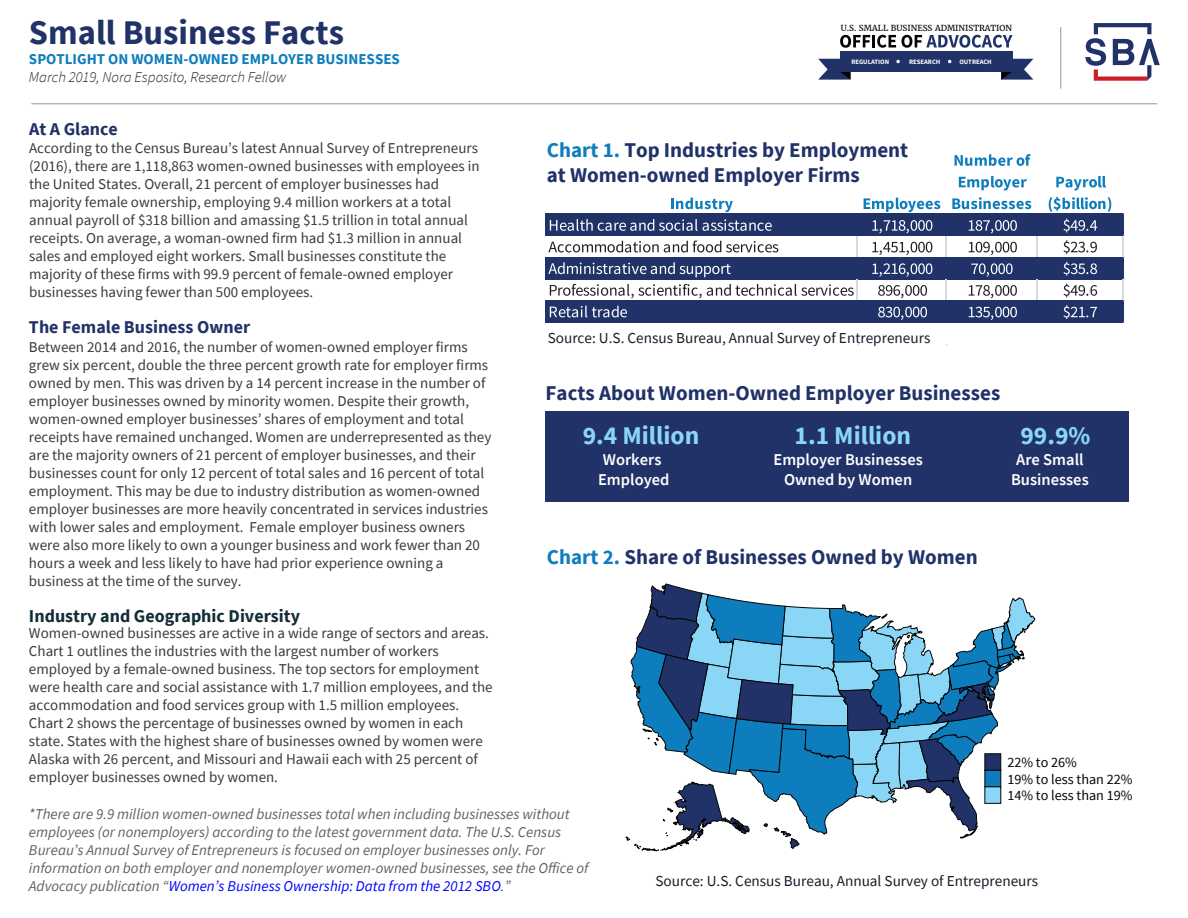
<style>
.page{position:relative;width:1188px;height:918px;background:#fff}
.page>*{position:absolute;margin:0;border:0;box-sizing:border-box;transform-origin:0 0}
.t1{font:700 34.5px "Source Sans Pro";color:#213268}
.t2{font:700 25.5px "Source Sans Pro";color:#89d6f7}
.t3{font:700 21px/25.2px "Source Sans Pro";color:#213268}
.t4{font:700 18px "Source Sans Pro";color:#213268}
.t5{font:700 18px "Source Sans Pro";color:#142d37}
.t6{font:600 16.5px/19.8px "Source Sans Pro";color:#fff;text-align:center}
.t7{font:15.15px "Source Sans Pro";color:#181c28}
.t8{font:15px/18px "Source Sans Pro";color:#393a39}
.t9{font:italic 15px/18px "Source Sans Pro";color:#606160}
.t10{font:700 15px "Source Sans Pro";color:#0e7dbd}
.t11{font:italic 300 15px "Source Sans Pro";color:#231f20}
.t12{font:14.1px/16.5px "Source Sans Pro";color:#050504}
.t13{font:8.25px "Merriweather";color:#050504}
.t14{font:700 6.6px "Source Sans Pro";color:#fff}
.s1{color:#0e7dbd}
.s2{color:#00f}
</style>
<div class="page">
<hr style="left:31px;top:103px;width:1126px;height:1px;background:#969696">
<hr style="left:1060px;top:27px;width:1px;height:62px;background:#969696">
<svg style="left:818px;top:59px;width:33px;height:21px"></svg>
<svg style="left:1001px;top:59px;width:32px;height:21px"></svg>
<div style="left:840px;top:51px;width:172px;height:21px;background:#213268"></div>
<svg style="left:896px;top:60px;width:4px;height:3px"></svg>
<svg style="left:840px;top:35px;width:173px;height:13px"></svg>
<svg style="left:1085px;top:23px;width:75px;height:58px"></svg>
<div style="left:545px;top:257px;width:578px;height:22px;background:#213268"></div>
<div style="left:545px;top:300px;width:578px;height:23px;background:#213268"></div>
<svg style="left:1037px;top:279px;width:1px;height:21px"></svg>
<svg style="left:946px;top:279px;width:1px;height:21px"></svg>
<svg style="left:1037px;top:236px;width:1px;height:21px"></svg>
<svg style="left:946px;top:236px;width:1px;height:21px"></svg>
<svg style="left:550px;top:306px;width:77px;height:11px"></svg>
<svg style="left:878px;top:307px;width:49px;height:13px"></svg>
<svg style="left:969px;top:307px;width:48px;height:13px"></svg>
<svg style="left:1063px;top:305px;width:34px;height:14px"></svg>
<svg style="left:872px;top:263px;width:60px;height:14px"></svg>
<svg style="left:971px;top:263px;width:42px;height:14px"></svg>
<svg style="left:1063px;top:262px;width:34px;height:14px"></svg>
<svg style="left:1122px;top:278px;width:3px;height:23px"></svg>
<div style="left:545px;top:213px;width:578px;height:23px;background:#213268"></div>
<svg style="left:548px;top:219px;width:310px;height:81px"></svg>
<svg style="left:872px;top:220px;width:60px;height:13px"></svg>
<svg style="left:969px;top:220px;width:48px;height:13px"></svg>
<svg style="left:1063px;top:219px;width:34px;height:13px"></svg>
<svg style="left:1122px;top:235px;width:3px;height:23px"></svg>
<svg style="left:952px;top:197px;width:79px;height:12px"></svg>
<svg style="left:955px;top:154px;width:76px;height:12px"></svg>
<svg style="left:959px;top:176px;width:68px;height:14px"></svg>
<svg style="left:671px;top:198px;width:62px;height:14px"></svg>
<svg style="left:864px;top:198px;width:76px;height:14px"></svg>
<svg style="left:872px;top:242px;width:60px;height:13px"></svg>
<svg style="left:969px;top:242px;width:48px;height:13px"></svg>
<svg style="left:1056px;top:176px;width:50px;height:14px"></svg>
<svg style="left:1049px;top:197px;width:62px;height:15px"></svg>
<svg style="left:1063px;top:240px;width:34px;height:14px"></svg>
<svg style="left:878px;top:285px;width:49px;height:13px"></svg>
<svg style="left:969px;top:285px;width:48px;height:13px"></svg>
<svg style="left:1063px;top:283px;width:34px;height:14px"></svg>
<div style="left:545px;top:411px;width:583px;height:91px;background:#213268"></div>
<svg style="left:625px;top:583px;width:411px;height:269px"></svg>
<div style="left:984px;top:753px;width:17px;height:18px;background:#213268;border:1px solid #050504"></div>
<div style="left:984px;top:770px;width:17px;height:17px;background:#0e7dbd;border:1px solid #050504"></div>
<div style="left:984px;top:786px;width:17px;height:18px;background:#89d6f7;border:1px solid #050504"></div>
<h1 class="t1" style="left:29px;top:9px;width:317px">Small Business Facts</h1>
<h5 class="t10" style="left:29px;top:49px;width:372px">SPOTLIGHT ON WOMEN-OWNED EMPLOYER BUSINESSES</h5>
<p class="t11" style="left:29px;top:68px;width:259px">March 2019, Nora Esposito, Research Fellow</p>
<p class="t4" style="left:29px;top:117px;width:90px">At A Glance</p>
<p class="t8" style="left:29px;top:139px;width:452px">According to the Census Bureau’s latest Annual Survey of Entrepreneurs (2016), there are 1,118,863 women-owned businesses with employees in the United States. Overall, 21 percent of employer businesses had majority female ownership, employing 9.4 million workers at a total annual payroll of $318 billion and amassing $1.5 trillion in total annual receipts. On average, a woman-owned firm had $1.3 million in annual sales and employed eight workers. Small businesses constitute the majority of these firms with 99.9 percent of female-owned employer businesses having fewer than 500 employees.</p>
<p class="t4" style="left:29px;top:315px;width:223px">The Female Business Owner</p>
<p class="t8" style="left:29px;top:338px;width:464px">Between 2014 and 2016, the number of women-owned employer firms grew six percent, double the three percent growth rate for employer firms owned by men. This was driven by a 14 percent increase in the number of employer businesses owned by minority women. Despite their growth, women-owned employer businesses’ shares of employment and total receipts have remained unchanged. Women are underrepresented as they are the majority owners of 21 percent of employer businesses, and their businesses count for only 12 percent of total sales and 16 percent of total employment. This may be due to industry distribution as women-owned employer businesses are more heavily concentrated in services industries with lower sales and employment. Female employer business owners were also more likely to own a younger business and work fewer than 20 hours a week and less likely to have had prior experience owning a business at the time of the survey.</p>
<p class="t5" style="left:29px;top:603px;width:273px">Industry and Geographic Diversity</p>
<p class="t8" style="left:29px;top:623px;width:465px">Women-owned businesses are active in a wide range of sectors and areas.<br>Chart 1 outlines the industries with the largest number of workers employed by a female-owned business. The top sectors for employment were health care and social assistance with 1.7 million employees, and the accommodation and food services group with 1.5 million employees.<br>Chart 2 shows the percentage of businesses owned by women in each state. States with the highest share of businesses owned by women were Alaska with 26 percent, and Missouri and Hawaii each with 25 percent of employer businesses owned by women.</p>
<p class="t13" style="left:841px;top:23px;width:173px">U.S. SMALL BUSINESS ADMINISTRATION</p>
<p class="t14" style="left:851px;top:57px;width:39px">REGULATION</p>
<p class="t14" style="left:909px;top:57px;width:33px">RESEARCH</p>
<p class="t14" style="left:959px;top:57px;width:34px">OUTREACH</p>
<p class="t3" style="left:547px;top:137px;width:363px"><span class="s1">Chart 1.</span> Top Industries by Employment at Women-owned Employer Firms</p>
<p class="t7" style="left:548px;top:328px;width:384px">Source: U.S. Census Bureau, Annual Survey of Entrepreneurs</p>
<p class="t3" style="left:546px;top:381px;width:456px">Facts About Women-Owned Employer Businesses</p>
<p class="t2" style="left:583px;top:418px;width:118px">9.4 Million</p>
<p class="t2" style="left:795px;top:418px;width:118px">1.1 Million</p>
<p class="t2" style="left:1020px;top:418px;width:71px">99.9%</p>
<p class="t6" style="left:598px;top:449px;width:73px;text-align:left">Workers<br>Employed</p>
<p class="t6" style="left:773px;top:449px;width:151px">Employer Businesses<br>Owned by Women</p>
<p class="t6" style="left:1011px;top:449px;width:79px">Are Small<br>Businesses</p>
<p class="t3" style="left:547px;top:544px;width:432px"><span class="s1">Chart 2.</span> Share of Businesses Owned by Women</p>
<p class="t12" style="left:1007px;top:754px;width:127px">22% to 26%<br>19% to less than 22%<br>14% to less than 19%</p>
<p class="t9" style="left:29px;top:805px;width:561px">*There are 9.9 million women-owned businesses total when including businesses without employees (or nonemployers) according to the latest government data. The U.S. Census Bureau’s Annual Survey of Entrepreneurs is focused on employer businesses only. For information on both employer and nonemployer women-owned businesses, see the Office of Advocacy publication “<span class="s2">Women’s Business Ownership: Data from the 2012 SBO</span>.”</p>
<p class="t7" style="left:656px;top:871px;width:384px">Source: U.S. Census Bureau, Annual Survey of Entrepreneurs</p>
</div>
